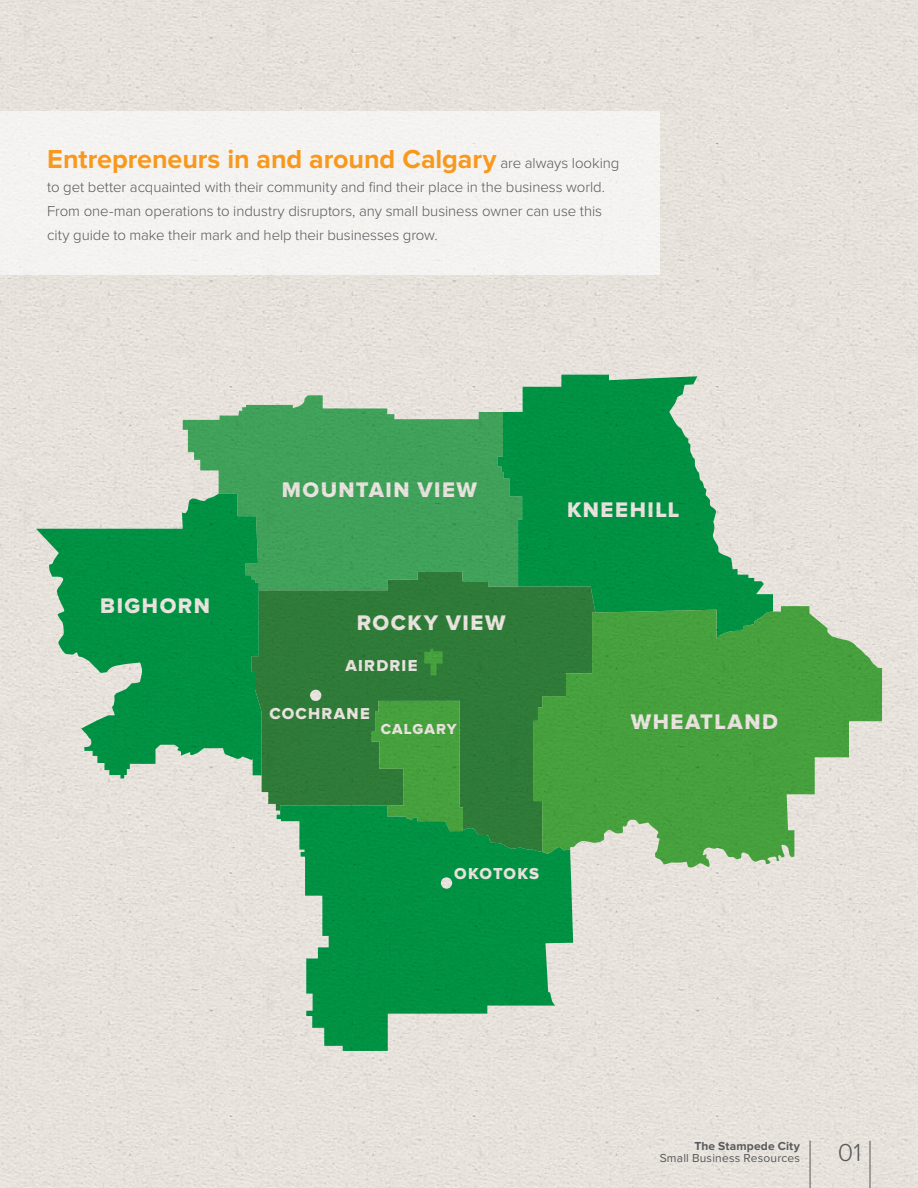
<style>
.page{position:relative;width:918px;height:1188px;background:#e6e1db}
.page>*{position:absolute;margin:0;border:0;box-sizing:border-box;transform-origin:0 0}
.t1{font:700 27px "Proxima Nova";letter-spacing:-.005em;color:#f8991d}
.t2{font:300 25.5px "Proxima Nova";color:#58595b}
.t3{font:21.9px "Proxima Nova Extrabld";letter-spacing:.065em;color:#fff}
.t4{font:16.5px "Proxima Nova Extrabld";letter-spacing:.075em;color:#fff}
.t5{font:300 15px/24px "Proxima Nova";letter-spacing:-.005em;color:#58595b}
.t6{font:15px "Proxima Nova Extrabld";letter-spacing:.065em;color:#fff}
.t7{font:12px "Proxima Nova";letter-spacing:.015em;color:#58595b}
.t8{font:700 12px "Proxima Nova";letter-spacing:.01em;color:#58595b}
.s1{font-weight:300;font-size:15px;color:#58595b}
</style>
<div class="page">
<div style="left:0;top:111px;width:660px;height:164px;background:#f5f3f1"></div>
<hr style="left:870px;top:1141px;width:1px;height:47px;background:#58595b">
<hr style="left:810px;top:1141px;width:1px;height:47px;background:#58595b">
<div style="left:252px;top:590px;width:282px;height:262px;background:#2f7b38"></div>
<svg style="left:183px;top:395px;width:315px;height:195px;background:#53a868"></svg>
<svg style="left:498px;top:375px;width:275px;height:264px;background:#3fa56a"></svg>
<svg style="left:372px;top:701px;width:91px;height:104px;background:#42993d"></svg>
<svg style="left:277px;top:805px;width:296px;height:246px;background:#3ca468"></svg>
<svg style="left:534px;top:606px;width:348px;height:262px;background:#61aa5b"></svg>
<svg style="left:36px;top:494px;width:226px;height:284px;background:#49aa72"></svg>
<svg style="left:424px;top:649px;width:19px;height:26px"></svg>
<svg style="left:441px;top:877px;width:11px;height:12px"></svg>
<div style="left:310px;top:690px;width:11px;height:11px;background:#e7e3dc;border-radius:50%"></div>
<h1 class="t1" style="left:47px;top:143px;width:574px">Entrepreneurs in and around Calgary <span class="s1">are always looking</span></h1>
<p class="t5" style="left:47px;top:175px;width:559px">to get better acquainted with their community and find their place in the business world.<br>From one-man operations to industry disruptors, any small business owner can use this city guide to make their mark and help their businesses grow.</p>
<h3 class="t3" style="left:100px;top:596px;width:111px">BIGHORN</h3>
<h3 class="t3" style="left:282px;top:479px;width:197px">MOUNTAIN VIEW</h3>
<h3 class="t3" style="left:357px;top:613px;width:150px">ROCKY VIEW</h3>
<p class="t4" style="left:346px;top:658px;width:73px">AIRDRIE</p>
<p class="t4" style="left:269px;top:706px;width:102px">COCHRANE</p>
<p class="t6" style="left:381px;top:722px;width:77px">CALGARY</p>
<h3 class="t3" style="left:567px;top:499px;width:114px">KNEEHILL</h3>
<h3 class="t3" style="left:631px;top:711px;width:149px">WHEATLAND</h3>
<p class="t4" style="left:454px;top:866px;width:86px">OKOTOKS</p>
<p class="t8" style="left:694px;top:1139px;width:107px">The Stampede City</p>
<p class="t7" style="left:660px;top:1151px;width:142px">Small Business Resources</p>
<h2 class="t2" style="left:838px;top:1138px;width:25px">01</h2>
</div>
